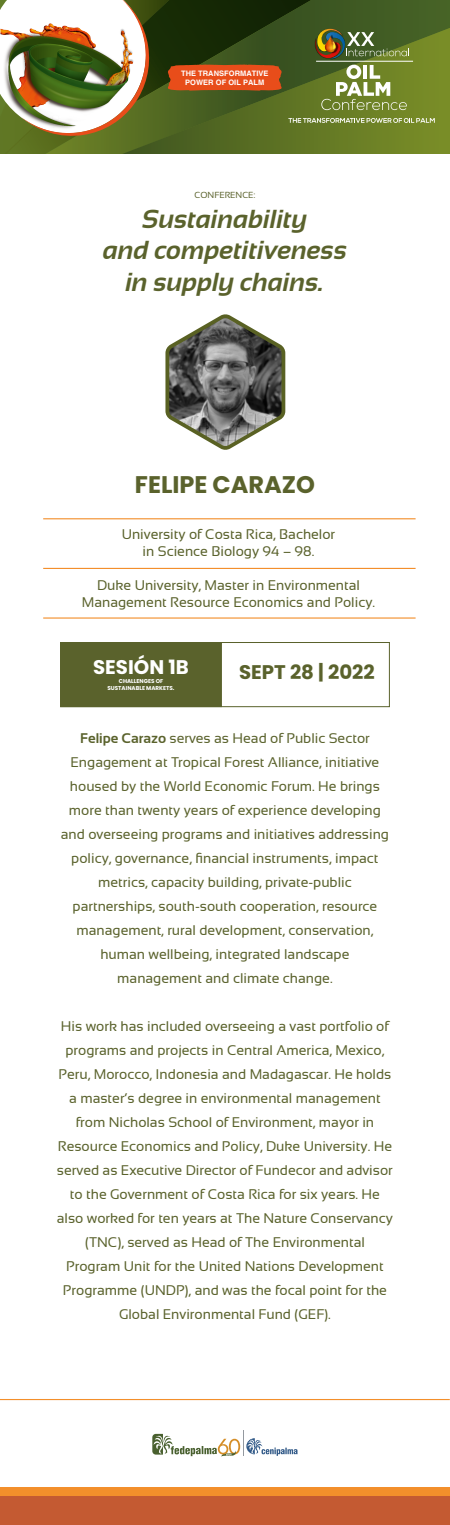
<style>
.page{position:relative;width:450px;height:1525px;background:#fff}
.page>*{position:absolute;margin:0;border:0;box-sizing:border-box;transform-origin:0 0}
.t1{font:italic 700 26.08px/31.3px "Sansation";color:#5a622c;text-align:center}
.t2{font:700 24px "Poppins";color:#5a622c}
.t3{font:700 19.72px "Poppins";color:#5a622c}
.t4{font:700 19.72px "Poppins";color:#fff}
.t5{font:14px/24px "Sansation";color:#5a622c;text-align:center}
.t6{font:8.8px "Sansation";color:#5a622c}
.t7{font:700 7.52px/9px "Helvetica LT Std";letter-spacing:.005em;color:#fff;text-align:center}
.t8{font:700 5.6px "Poppins";color:#fff}
.s1{font-weight:700}
</style>
<div class="page">
<svg style="left:43px;top:519px;width:373px;height:189px"></svg>
<svg style="left:187px;top:0;width:263px;height:28px;background:#2d4416"></svg>
<svg style="left:0;top:0;width:187px;height:153px;background:#405515"></svg>
<svg style="left:0;top:0;width:155px;height:138px"></svg>
<img style="left:0;top:21px;width:139px;height:112px">
<svg style="left:75px;top:28px;width:375px;height:125px;background:#657433"></svg>
<hr style="left:43px;top:568px;width:373px;height:1px;background:#f38f2b">
<hr style="left:43px;top:518px;width:373px;height:1px;background:#f38f2b">
<hr style="left:43px;top:617px;width:373px;height:1px;background:#f38f2b">
<svg style="left:152px;top:1430px;width:146px;height:26px"></svg>
<div style="left:0;top:1487px;width:450px;height:28px;background:#f38f2b"></div>
<div style="left:0;top:1496px;width:450px;height:28px;background:#c45a32"></div>
<hr style="left:0;top:1398px;width:450px;height:2px;background:#f38f2b">
<svg style="left:165px;top:314px;width:121px;height:136px"></svg>
<div style="left:60px;top:642px;width:162px;height:65px;background:#5a622c;border:1px solid #5a622c"></div>
<div style="left:60px;top:642px;width:330px;height:65px;border:1px solid #5a622c"></div>
<svg style="left:168px;top:64px;width:114px;height:27px;background:#d74c1a"></svg>
<svg style="left:288px;top:118px;width:147px;height:5px"></svg>
<hr style="left:316px;top:61px;width:97px;height:1px;background:#fff">
<img style="left:301px;top:14px;width:59px;height:60px">
<img style="left:318px;top:28px;width:31px;height:1px">
<svg style="left:314px;top:29px;width:95px;height:81px;background:#788647"></svg>
<p class="t7" style="left:181px;top:68px;width:89px">THE TRANSFORMATIVE<br>POWER OF OIL PALM</p>
<p class="t6" style="left:195px;top:190px;width:62px">CONFERENCE:</p>
<h1 class="t1" style="left:103px;top:203px;width:246px">Sustainability<br>and competitiveness in supply chains.</h1>
<h2 class="t2" style="left:135px;top:471px;width:182px">FELIPE CARAZO</h2>
<p class="t5" style="left:122px;top:526px;width:215px;line-height:16.8px">University of Costa Rica, Bachelor in Science Biology 94 – 98.</p>
<p class="t5" style="left:82px;top:576px;width:295px;line-height:16.8px">Duke University, Master in Environmental<br>Management Resource Economics and Policy.</p>
<h3 class="t4" style="left:93px;top:655px;width:97px">SESIÓN 1B</h3>
<p class="t8" style="left:119px;top:677px;width:46px">CHALLENGES OF</p>
<p class="t8" style="left:107px;top:684px;width:69px">SUSTAINABLE MARKETS.</p>
<h3 class="t3" style="left:239px;top:661px;width:137px">SEPT 28 | 2022</h3>
<p class="t5" style="left:61px;top:726px;width:330px"><span class="s1">Felipe Carazo</span> serves as Head of Public Sector Engagement at Tropical Forest Alliance, initiative housed by the World Economic Forum. He brings more than twenty years of experience developing and overseeing programs and initiatives addressing policy, governance, financial instruments, impact metrics, capacity building, private-public partnerships, south-south cooperation, resource management, rural development, conservation, human wellbeing, integrated landscape management and climate change.</p>
<p class="t5" style="left:57px;top:1014px;width:338px">His work has included overseeing a vast portfolio of programs and projects in Central America, Mexico, Peru, Morocco, Indonesia and Madagascar. He holds a master’s degree in environmental management from Nicholas School of Environment, mayor in Resource Economics and Policy, Duke University. He served as Executive Director of Fundecor and advisor to the Government of Costa Rica for six years. He also worked for ten years at The Nature Conservancy (TNC), served as Head of The Environmental Program Unit for the United Nations Development Programme (UNDP), and was the focal point for the Global Environmental Fund (GEF).</p>
</div>
